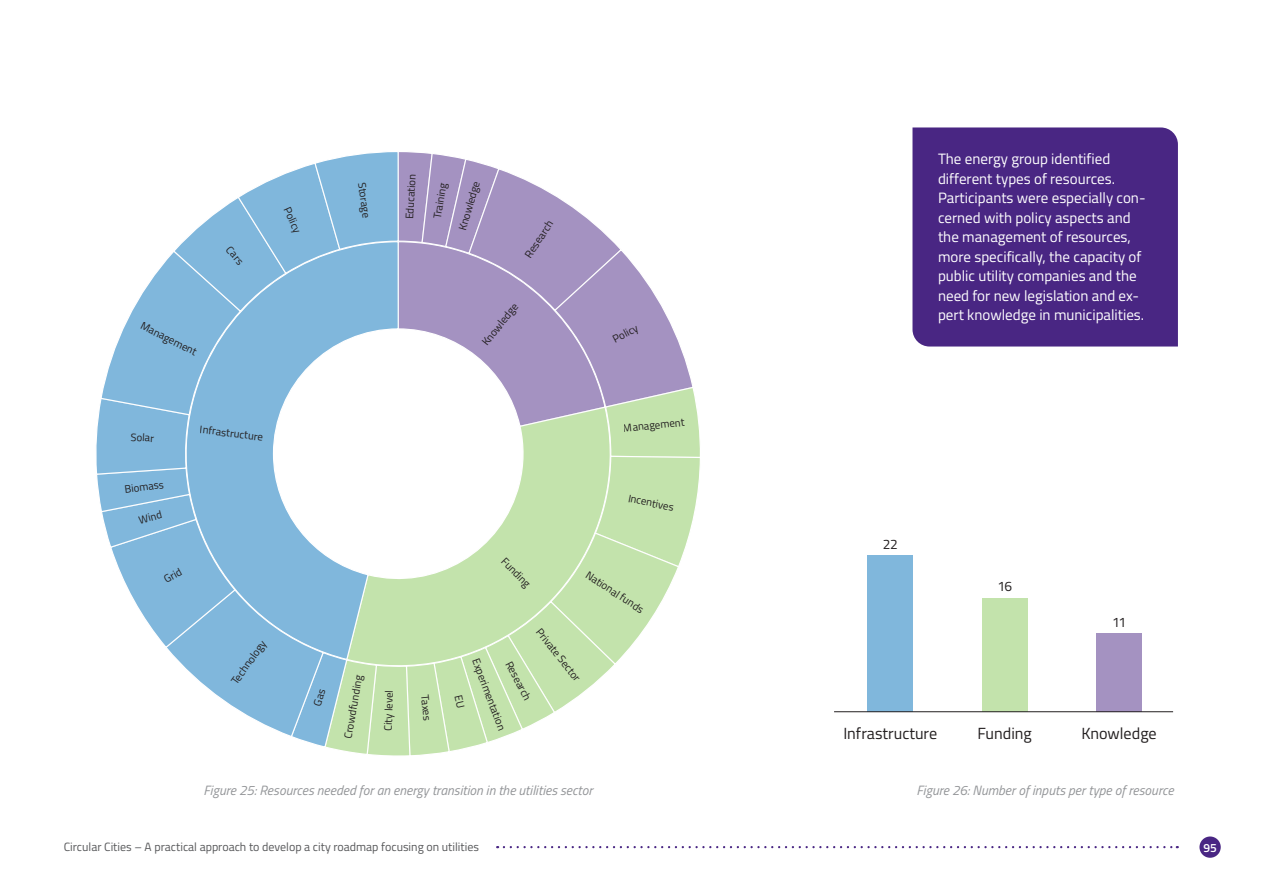
<style>
.page{position:relative;width:1263px;height:893px;background:#fff}
.page>*{position:absolute;margin:0;border:0;box-sizing:border-box;transform-origin:0 0}
.t1{font:16.2px "Titillium";color:#231f20}
.Body_text{font:15px/19.5px "Titillium";color:#fff}
.t2{font:13.65px "Titillium";color:#231f20}
.Fig_capture{font:italic 13.5px "Titillium";color:#939598}
.t3{font:12px "Titillium";color:#57585a}
.t4{font:600 12px "Titillium";color:#fff}
.t5{font:10.95px "Titillium";color:#231f20}
</style>
<div class="page">
<svg style="left:504px;top:846px;width:674px;height:2px"></svg>
<div style="left:982px;top:598px;width:45px;height:114px;background:#c3e3ac"></div>
<div style="left:867px;top:555px;width:46px;height:157px;background:#80b7dc"></div>
<div style="left:1096px;top:633px;width:46px;height:79px;background:#a492c1"></div>
<hr style="left:834px;top:711px;width:339px;height:1px;background:#231f20">
<div style="left:912px;top:127px;width:266px;height:220px;background:#492683"></div>
<div style="left:1199px;top:836px;width:22px;height:22px;background:#492683;border-radius:50%"></div>
<svg style="left:96px;top:152px;width:604px;height:604px"></svg>
<p class="t5" style="left:145px;top:318px;width:63px;rotate:26deg">Management</p>
<p class="t5" style="left:235px;top:242px;width:22px;rotate:50deg">Cars</p>
<p class="t5" style="left:294px;top:204px;width:29px;rotate:66deg">Policy</p>
<p class="t5" style="left:131px;top:429px;width:25px;rotate:3deg">Solar</p>
<p class="t5" style="left:124px;top:481px;width:41px;rotate:-7deg">Biomass</p>
<p class="t5" style="left:137px;top:512px;width:25px;rotate:-15deg">Wind</p>
<p class="t5" style="left:161px;top:573px;width:20px;rotate:-29deg">Grid</p>
<p class="t5" style="left:201px;top:421px;width:65px;rotate:7deg">Infrastructure</p>
<p class="t5" style="left:227px;top:679px;width:53px;rotate:-55deg">Technology</p>
<p class="t5" style="left:370px;top:181px;width:37px;rotate:82deg">Storage</p>
<p class="t5" style="left:401px;top:219px;width:47px;rotate:-87deg">Education</p>
<p class="t5" style="left:429px;top:217px;width:38px;rotate:-80deg">Training</p>
<p class="t5" style="left:454px;top:228px;width:52px;rotate:-74deg">Knowledge</p>
<p class="t5" style="left:521px;top:252px;width:44px;rotate:-57deg">Research</p>
<p class="t5" style="left:478px;top:339px;width:52px;rotate:-51deg">Knowledge</p>
<p class="t5" style="left:610px;top:332px;width:29px;rotate:-28deg">Policy</p>
<p class="t5" style="left:340px;top:737px;width:66px;rotate:-80deg">Crowdfunding</p>
<p class="t5" style="left:380px;top:731px;width:42px;rotate:-88deg">City level</p>
<p class="t5" style="left:433px;top:694px;width:27px;rotate:84deg">Taxes</p>
<p class="t5" style="left:623px;top:420px;width:63px;rotate:-6deg">Management</p>
<p class="t5" style="left:509px;top:553px;width:38px;rotate:46deg">Funding</p>
<p class="t5" style="left:630px;top:490px;width:48px;rotate:11deg">Incentives</p>
<p class="t5" style="left:591px;top:567px;width:68px;rotate:33deg">National funds</p>
<p class="t5" style="left:544px;top:624px;width:66px;rotate:51deg">Private Sector</p>
<p class="t5" style="left:483px;top:656px;width:77px;rotate:69deg">Experimentation</p>
<p class="t5" style="left:516px;top:658px;width:44px;rotate:62deg">Research</p>
<p class="Body_text" style="left:938px;top:149px;width:209px">The energy group identified different types of resources.<br>Participants were especially con&shy;cerned with policy aspects and the management of resources, more specifically, the capacity of public utility companies and the need for new legislation and ex&shy;pert knowledge in municipalities.</p>
<p class="t2" style="left:883px;top:534px;width:17px">22</p>
<p class="t2" style="left:997px;top:576px;width:16px">16</p>
<p class="t2" style="left:1112px;top:612px;width:16px">11</p>
<p class="t1" style="left:843px;top:722px;width:95px">Infrastructure</p>
<p class="t1" style="left:977px;top:722px;width:56px">Funding</p>
<p class="t1" style="left:1081px;top:722px;width:77px">Knowledge</p>
<p class="Fig_capture" style="left:203px;top:780px;width:391px">Figure 25: Resources needed for an energy transition in the utilities sector</p>
<p class="Fig_capture" style="left:916px;top:780px;width:259px">Figure 26: Number of inputs per type of resource</p>
<p class="t3" style="left:64px;top:837px;width:417px">Circular Cities – A practical approach to develop a city roadmap focusing on utilities</p>
<p class="t4" style="left:1203px;top:838px;width:15px">95</p>
</div>
